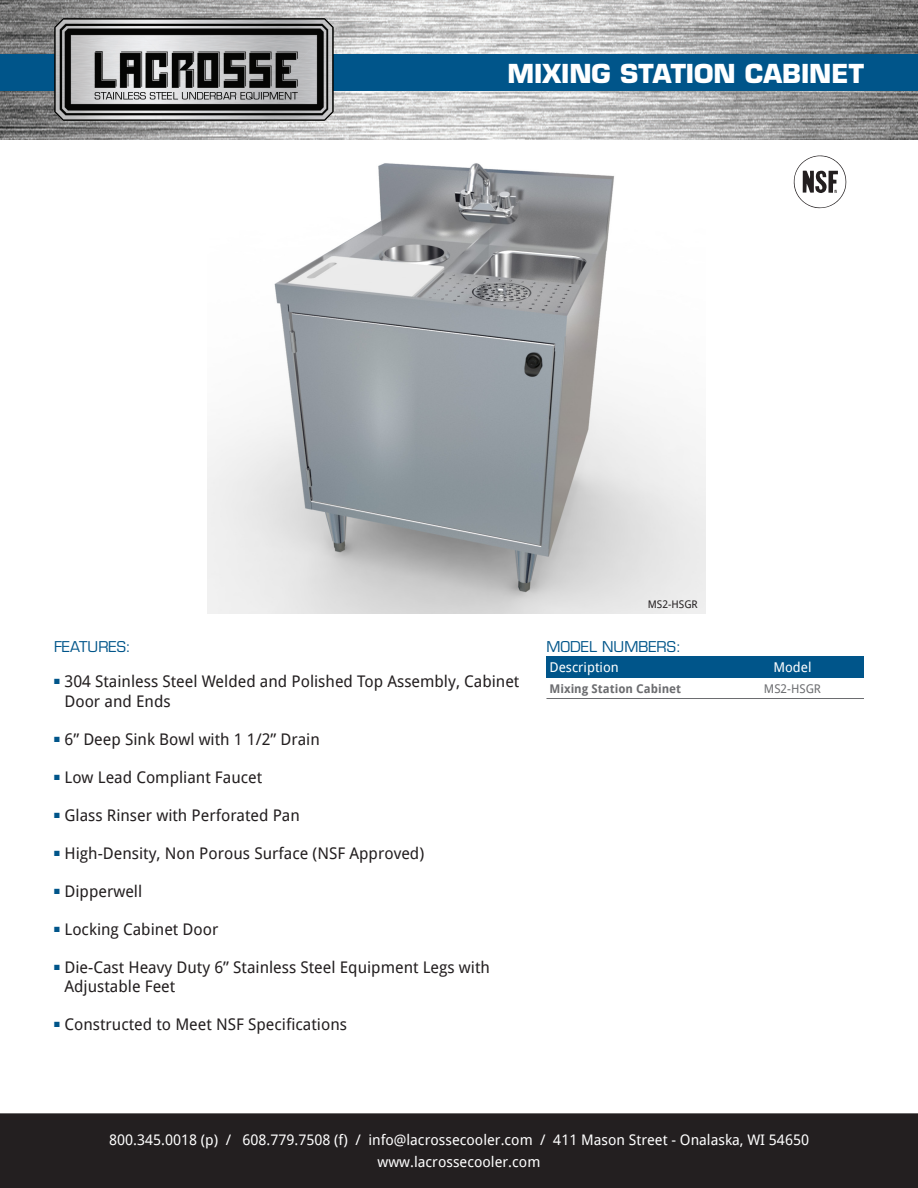
<style>
.page{position:relative;width:918px;height:1188px;background:#fff}
.page>*{position:absolute;margin:0;border:0;box-sizing:border-box;transform-origin:0 0}
.t1{font:700 25.5px "Eurostile";color:#fff}
.t2{font:16.05px "Droid Sans";color:#231f20}
.t3{font:14.55px "Droid Sans";color:#fff}
.t4{font:14.55px "Eurostile";color:#00558a}
.t5{font:13.5px "Droid Sans";color:#fff}
.t6{font:700 12px "Droid Sans";color:#6c6d70}
.t7{font:12px "Droid Sans";color:#6c6d70}
.t8{font:10.5px "Droid Sans";color:#231f20}
.t9{font:700 4.35px "Arial";color:#231f20}
</style>
<div class="page">
<div style="left:0;top:1114px;width:918px;height:74px;background:#231f20"></div>
<div style="left:0;top:1113px;width:918px;height:75px;border:1px solid #231f20"></div>
<img style="left:0;top:0;width:918px;height:139px">
<div style="left:0;top:54px;width:918px;height:37px;background:#00558a"></div>
<img style="left:54px;top:18px;width:280px;height:102px">
<img style="left:207px;top:163px;width:498px;height:450px">
<svg style="left:793px;top:155px;width:54px;height:54px"></svg>
<div style="left:546px;top:656px;width:318px;height:22px;background:#00558a"></div>
<hr style="left:546px;top:698px;width:318px;height:1px;background:#6c6d70">
<p class="t1" style="left:507px;top:58px;width:358px">MIXING STATION CABINET</p>
<p class="t9" style="left:834px;top:188px;width:4px">fi</p>
<p class="t4" style="left:54px;top:638px;width:78px">FEATURES:</p>
<p class="t2" style="left:54px;top:671px;width:467px"><sup>■</sup> 304 Stainless Steel Welded and Polished Top Assembly, Cabinet</p>
<p class="t2" style="left:64px;top:690px;width:108px">Door and Ends</p>
<p class="t2" style="left:54px;top:728px;width:267px"><sup>■</sup> 6” Deep Sink Bowl with 1 1/2” Drain</p>
<p class="t2" style="left:54px;top:766px;width:210px"><sup>■</sup> Low Lead Compliant Faucet</p>
<p class="t2" style="left:54px;top:804px;width:247px"><sup>■</sup> Glass Rinser with Perforated Pan</p>
<p class="t2" style="left:54px;top:842px;width:372px"><sup>■</sup> High-Density, Non Porous Surface (NSF Approved)</p>
<p class="t2" style="left:54px;top:880px;width:90px"><sup>■</sup> Dipperwell</p>
<p class="t2" style="left:54px;top:918px;width:166px"><sup>■</sup> Locking Cabinet Door</p>
<p class="t2" style="left:54px;top:956px;width:437px"><sup>■</sup> Die-Cast Heavy Duty 6” Stainless Steel Equipment Legs with</p>
<p class="t2" style="left:64px;top:975px;width:112px">Adjustable Feet</p>
<p class="t2" style="left:54px;top:1014px;width:295px"><sup>■</sup> Constructed to Meet NSF Specifications</p>
<p class="t8" style="left:648px;top:597px;width:52px">MS2-HSGR</p>
<p class="t4" style="left:546px;top:638px;width:136px">MODEL NUMBERS:</p>
<p class="t5" style="left:549px;top:658px;width:71px">Description</p>
<p class="t5" style="left:773px;top:658px;width:40px">Model</p>
<p class="t6" style="left:549px;top:680px;width:133px">Mixing Station Cabinet</p>
<p class="t7" style="left:764px;top:680px;width:59px">MS2-HSGR</p>
<p class="t3" style="left:109px;top:1130px;width:701px">800.345.0018 (p) / 608.779.7508 (f) / info@lacrossecooler.com / 411 Mason Street - Onalaska, WI 54650</p>
<p class="t3" style="left:378px;top:1151px;width:164px">www.lacrossecooler.com</p>
</div>
